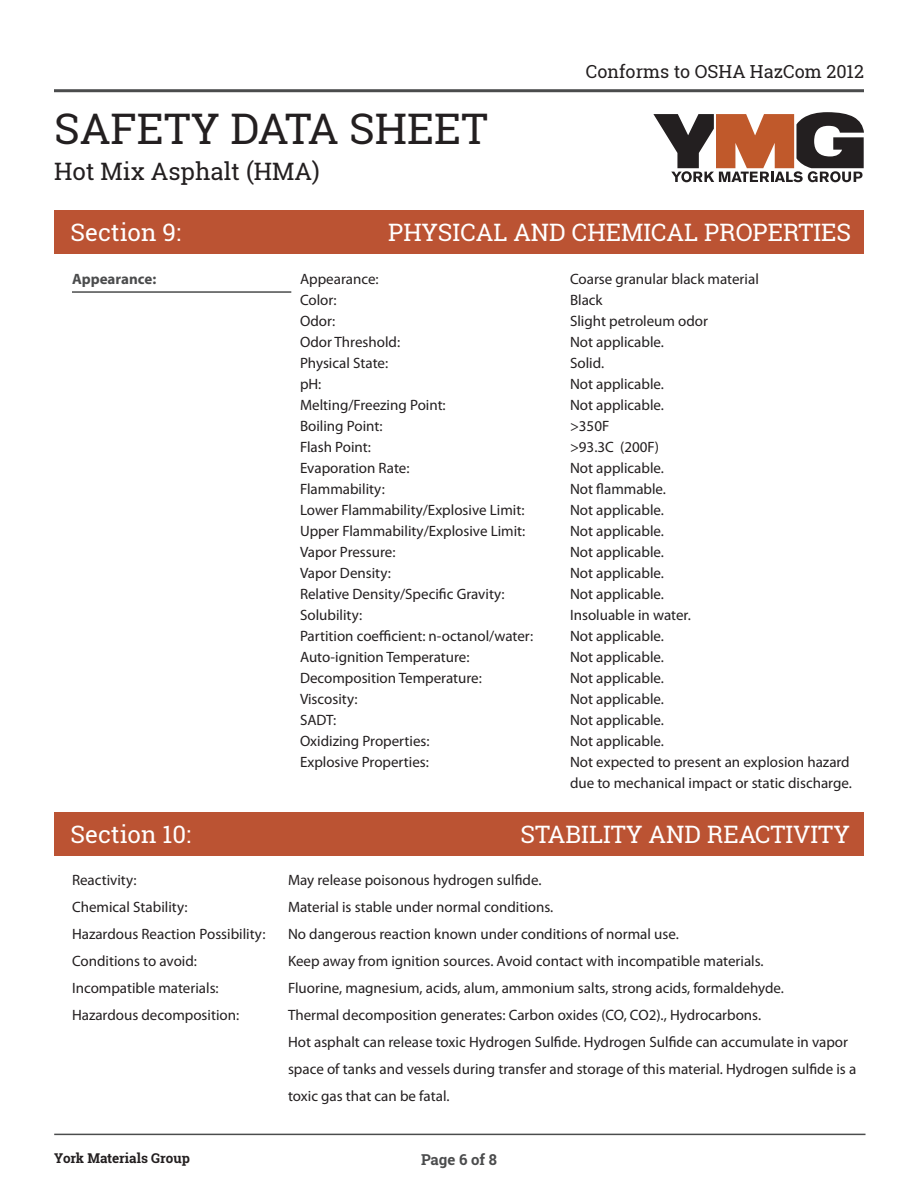
<style>
.page{position:relative;width:918px;height:1188px;background:#fff}
.page>*{position:absolute;margin:0;border:0;box-sizing:border-box;transform-origin:0 0}
.t1{font:42.15px "Roboto Slab";color:#231f20}
.t2{font:24px "Roboto Slab";color:#fff}
.t3{font:24px "Roboto Slab";color:#231f20}
.t4{font:18px "Roboto Slab";color:#231f20}
.t5{font:15px/27px "Myriad Pro";color:#231f20}
.t6{font:700 15px "Myriad Pro";color:#4b4c4d}
.t7{font:700 15px "Roboto Slab";color:#4b4c4d}
.t8{font:700 13.5px "Roboto Slab";color:#231f20}
</style>
<div class="page">
<hr style="left:54px;top:89px;width:810px;height:3px;background:#4b4c4d">
<div style="left:54px;top:211px;width:810px;height:43px;background:#bb5333"></div>
<hr style="left:72px;top:291px;width:219px;height:2px;background:#4b4c4d">
<hr style="left:54px;top:1134px;width:812px;height:1px;background:#4b4c4d">
<div style="left:54px;top:812px;width:810px;height:44px;background:#bb5333"></div>
<svg style="left:653px;top:112px;width:211px;height:70px"></svg>
<p class="t1" style="left:54px;top:100px;width:435px">SAFETY DATA SHEET</p>
<p class="t3" style="left:54px;top:155px;width:267px">Hot Mix Asphalt (HMA)</p>
<p class="t4" style="left:586px;top:59px;width:280px">Conforms to OSHA HazCom 2012</p>
<p class="t2" style="left:70px;top:216px;width:112px">Section 9:</p>
<p class="t2" style="left:388px;top:216px;width:464px">PHYSICAL AND CHEMICAL PROPERTIES</p>
<p class="t5" style="left:300px;top:265px;width:80px">Appearance:</p>
<p class="t5" style="left:570px;top:265px;width:190px">Coarse granular black material</p>
<p class="t5" style="left:300px;top:286px;width:38px">Color:</p>
<p class="t5" style="left:570px;top:286px;width:34px">Black</p>
<p class="t5" style="left:300px;top:307px;width:37px">Odor:</p>
<p class="t5" style="left:570px;top:307px;width:140px">Slight petroleum odor</p>
<p class="t5" style="left:300px;top:328px;width:102px">Odor Threshold:</p>
<p class="t5" style="left:570px;top:328px;width:96px">Not applicable.</p>
<p class="t5" style="left:300px;top:349px;width:90px">Physical State:</p>
<p class="t5" style="left:570px;top:349px;width:36px">Solid.</p>
<p class="t5" style="left:300px;top:370px;width:23px">pH:</p>
<p class="t5" style="left:570px;top:370px;width:96px">Not applicable.</p>
<p class="t5" style="left:300px;top:391px;width:147px">Melting/Freezing Point:</p>
<p class="t5" style="left:570px;top:391px;width:96px">Not applicable.</p>
<p class="t5" style="left:300px;top:412px;width:84px">Boiling Point:</p>
<p class="t5" style="left:570px;top:412px;width:41px">&gt;350F</p>
<p class="t5" style="left:300px;top:433px;width:72px">Flash Point:</p>
<p class="t5" style="left:570px;top:433px;width:91px">&gt;93.3C (200F)</p>
<p class="t5" style="left:300px;top:454px;width:111px">Evaporation Rate:</p>
<p class="t5" style="left:570px;top:454px;width:96px">Not applicable.</p>
<p class="t5" style="left:300px;top:475px;width:86px">Flammability:</p>
<p class="t5" style="left:570px;top:475px;width:98px">Not flammable.</p>
<p class="t5" style="left:300px;top:496px;width:226px">Lower Flammability/Explosive Limit:</p>
<p class="t5" style="left:570px;top:496px;width:96px">Not applicable.</p>
<p class="t5" style="left:300px;top:517px;width:227px">Upper Flammability/Explosive Limit:</p>
<p class="t5" style="left:570px;top:517px;width:96px">Not applicable.</p>
<p class="t5" style="left:300px;top:538px;width:97px">Vapor Pressure:</p>
<p class="t5" style="left:570px;top:538px;width:96px">Not applicable.</p>
<p class="t5" style="left:300px;top:559px;width:92px">Vapor Density:</p>
<p class="t5" style="left:570px;top:559px;width:96px">Not applicable.</p>
<p class="t5" style="left:300px;top:580px;width:206px">Relative Density/Specific Gravity:</p>
<p class="t5" style="left:570px;top:580px;width:96px">Not applicable.</p>
<p class="t5" style="left:300px;top:601px;width:64px">Solubility:</p>
<p class="t5" style="left:570px;top:601px;width:122px">Insoluable in water.</p>
<p class="t5" style="left:300px;top:622px;width:235px">Partition coefficient: n-octanol/water:</p>
<p class="t5" style="left:570px;top:622px;width:96px">Not applicable.</p>
<p class="t5" style="left:300px;top:643px;width:171px">Auto-ignition Temperature:</p>
<p class="t5" style="left:570px;top:643px;width:96px">Not applicable.</p>
<p class="t5" style="left:300px;top:664px;width:183px">Decomposition Temperature:</p>
<p class="t5" style="left:570px;top:664px;width:96px">Not applicable.</p>
<p class="t5" style="left:300px;top:685px;width:59px">Viscosity:</p>
<p class="t5" style="left:570px;top:685px;width:96px">Not applicable.</p>
<p class="t5" style="left:300px;top:706px;width:38px">SADT:</p>
<p class="t5" style="left:570px;top:706px;width:96px">Not applicable.</p>
<p class="t5" style="left:300px;top:727px;width:131px">Oxidizing Properties:</p>
<p class="t5" style="left:570px;top:727px;width:96px">Not applicable.</p>
<p class="t5" style="left:300px;top:748px;width:130px">Explosive Properties:</p>
<p class="t5" style="left:570px;top:751px;width:283px;line-height:21px">Not expected to present an explosion hazard due to mechanical impact or static discharge.</p>
<p class="t6" style="left:72px;top:269px;width:86px">Appearance:</p>
<p class="t2" style="left:70px;top:818px;width:122px">Section 10:</p>
<p class="t2" style="left:520px;top:818px;width:331px">STABILITY AND REACTIVITY</p>
<p class="t5" style="left:72px;top:867px;width:66px">Reactivity:</p>
<p class="t5" style="left:288px;top:867px;width:255px">May release poisonous hydrogen sulfide.</p>
<p class="t5" style="left:72px;top:894px;width:117px">Chemical Stability:</p>
<p class="t5" style="left:288px;top:894px;width:267px">Material is stable under normal conditions.</p>
<p class="t5" style="left:72px;top:921px;width:195px">Hazardous Reaction Possibility:</p>
<p class="t5" style="left:288px;top:921px;width:392px">No dangerous reaction known under conditions of normal use.</p>
<p class="t5" style="left:72px;top:948px;width:126px">Conditions to avoid:</p>
<p class="t5" style="left:288px;top:948px;width:477px">Keep away from ignition sources. Avoid contact with incompatible materials.</p>
<p class="t5" style="left:72px;top:975px;width:148px">Incompatible materials:</p>
<p class="t5" style="left:288px;top:975px;width:498px">Fluorine, magnesium, acids, alum, ammonium salts, strong acids, formaldehyde.</p>
<p class="t5" style="left:72px;top:1002px;width:169px">Hazardous decomposition:</p>
<p class="t5" style="left:288px;top:1002px;width:475px">Thermal decomposition generates: Carbon oxides (CO, CO2)., Hydrocarbons.</p>
<p class="t5" style="left:288px;top:1029px;width:570px">Hot asphalt can release toxic Hydrogen Sulfide. Hydrogen Sulfide can accumulate in vapor space of tanks and vessels during transfer and storage of this material. Hydrogen sulfide is a toxic gas that can be fatal.</p>
<p class="t8" style="left:54px;top:1149px;width:137px">York Materials Group</p>
<p class="t7" style="left:421px;top:1149px;width:77px">Page 6 of 8</p>
</div>
